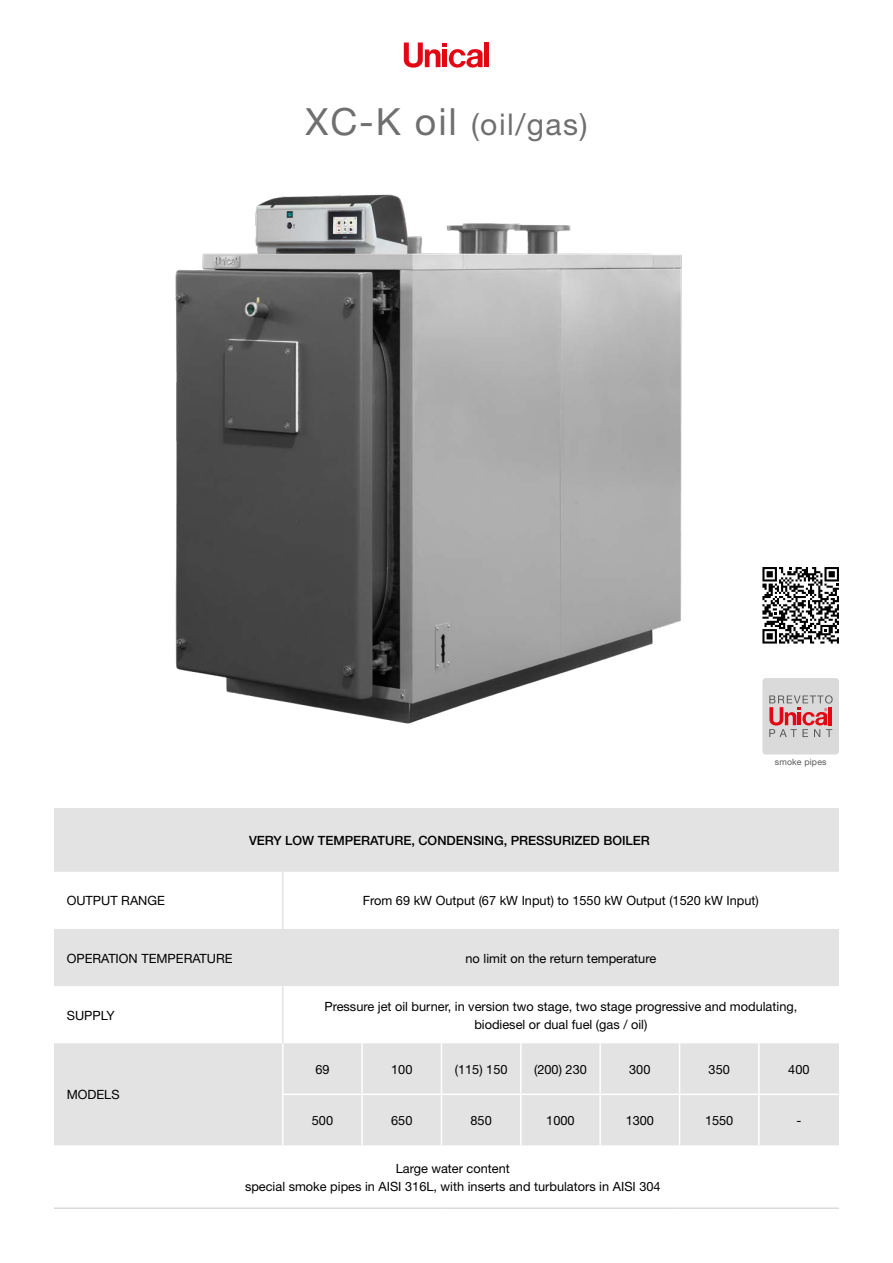
<style>
.page{position:relative;width:893px;height:1263px;background:#fff}
.page>*{position:absolute;margin:0;border:0;box-sizing:border-box;transform-origin:0 0}
.t1{font:30px "Helvetica Neue";letter-spacing:.05em;color:#706f6f}
.t2{font:12.75px/18px "Helvetica Neue";color:#000;text-align:center}
.t3{font:500 12.75px "Helvetica Neue";color:#000}
.t4{font:8.7px "Helvetica Neue";letter-spacing:.02em;color:#575756}
.s1{font-size:37.5px}
</style>
<div class="page">
<svg style="left:54px;top:808px;width:785px;height:337px;fill:#e3e3e3"></svg>
<hr style="left:282px;top:1043px;width:2px;height:50px;background:#fff">
<hr style="left:361px;top:1043px;width:2px;height:50px;background:#fff">
<hr style="left:441px;top:1043px;width:1px;height:50px;background:#fff">
<hr style="left:520px;top:1043px;width:2px;height:50px;background:#fff">
<hr style="left:599px;top:1043px;width:2px;height:50px;background:#fff">
<hr style="left:679px;top:1043px;width:1px;height:50px;background:#fff">
<hr style="left:758px;top:1043px;width:2px;height:50px;background:#fff">
<hr style="left:282px;top:1095px;width:2px;height:50px;background:#fff">
<hr style="left:361px;top:1095px;width:2px;height:50px;background:#fff">
<hr style="left:441px;top:1095px;width:1px;height:50px;background:#fff">
<hr style="left:520px;top:1095px;width:2px;height:50px;background:#fff">
<hr style="left:599px;top:1095px;width:2px;height:50px;background:#fff">
<hr style="left:679px;top:1095px;width:1px;height:50px;background:#fff">
<hr style="left:282px;top:1093px;width:80px;height:2px;background:#fff">
<hr style="left:362px;top:1093px;width:79px;height:2px;background:#fff">
<hr style="left:441px;top:1093px;width:80px;height:2px;background:#fff">
<hr style="left:521px;top:1093px;width:79px;height:2px;background:#fff">
<hr style="left:600px;top:1093px;width:79px;height:2px;background:#fff">
<hr style="left:679px;top:1093px;width:80px;height:2px;background:#fff">
<hr style="left:759px;top:1093px;width:80px;height:2px;background:#fff">
<hr style="left:282px;top:986px;width:2px;height:57px;background:#e3e3e3">
<hr style="left:758px;top:1095px;width:2px;height:50px;background:#fff">
<hr style="left:54px;top:1207px;width:229px;height:2px;background:#dadada">
<hr style="left:283px;top:1207px;width:79px;height:2px;background:#dadada">
<hr style="left:362px;top:1207px;width:79px;height:2px;background:#dadada">
<hr style="left:441px;top:1207px;width:80px;height:2px;background:#dadada">
<hr style="left:521px;top:1207px;width:79px;height:2px;background:#dadada">
<hr style="left:600px;top:1207px;width:79px;height:2px;background:#dadada">
<hr style="left:679px;top:1207px;width:80px;height:2px;background:#dadada">
<hr style="left:759px;top:1207px;width:80px;height:2px;background:#dadada">
<hr style="left:282px;top:929px;width:2px;height:57px;background:#e3e3e3">
<hr style="left:282px;top:872px;width:2px;height:57px;background:#e3e3e3">
<img style="left:175px;top:194px;width:507px;height:530px">
<svg style="left:404px;top:43px;width:79px;height:25px"></svg>
<div style="left:442px;top:50px;width:5px;height:17px;background:#e30613"></div>
<hr style="left:485px;top:43px;width:4px;height:24px;background:#e30613">
<svg style="left:762px;top:567px;width:77px;height:76px"></svg>
<div style="left:762px;top:678px;width:77px;height:76px;background:#dadada;border-radius:4px"></div>
<svg style="left:769px;top:695px;width:64px;height:42px"></svg>
<h1 class="t1" style="left:306px;top:106px;width:283px"><span class="s1">XC-K oil</span> (oil/gas)</h1>
<p class="t4" style="left:775px;top:757px;width:53px">smoke pipes</p>
<p class="t3" style="left:249px;top:833px;width:402px">VERY LOW TEMPERATURE, CONDENSING, PRESSURIZED BOILER</p>
<p class="t2" style="left:67px;top:892px;width:100px">OUTPUT RANGE</p>
<p class="t2" style="left:363px;top:892px;width:397px">From 69 kW Output (67 kW Input) to 1550 kW Output (1520 kW Input)</p>
<p class="t2" style="left:67px;top:949px;width:167px">OPERATION TEMPERATURE</p>
<p class="t2" style="left:466px;top:949px;width:192px">no limit on the return temperature</p>
<p class="t2" style="left:67px;top:1006px;width:49px">SUPPLY</p>
<p class="t2" style="left:324px;top:997px;width:474px">Pressure jet oil burner, in version two stage, two stage progressive and modulating, biodiesel or dual fuel (gas / oil)</p>
<p class="t2" style="left:67px;top:1086px;width:54px">MODELS</p>
<p class="t2" style="left:315px;top:1060px;width:16px">69</p>
<p class="t2" style="left:391px;top:1060px;width:23px">100</p>
<p class="t2" style="left:455px;top:1060px;width:54px">(115) 150</p>
<p class="t2" style="left:534px;top:1060px;width:54px">(200) 230</p>
<p class="t2" style="left:629px;top:1060px;width:23px">300</p>
<p class="t2" style="left:709px;top:1060px;width:23px">350</p>
<p class="t2" style="left:788px;top:1060px;width:23px">400</p>
<p class="t2" style="left:312px;top:1111px;width:23px">500</p>
<p class="t2" style="left:391px;top:1111px;width:23px">650</p>
<p class="t2" style="left:470px;top:1111px;width:23px">850</p>
<p class="t2" style="left:546px;top:1111px;width:30px">1000</p>
<p class="t2" style="left:626px;top:1111px;width:30px">1300</p>
<p class="t2" style="left:705px;top:1111px;width:30px">1550</p>
<p class="t2" style="left:796px;top:1111px;width:6px">-</p>
<p class="t2" style="left:245px;top:1159px;width:417px">Large water content<br>special smoke pipes in AISI 316L, with inserts and turbulators in AISI 304</p>
</div>
